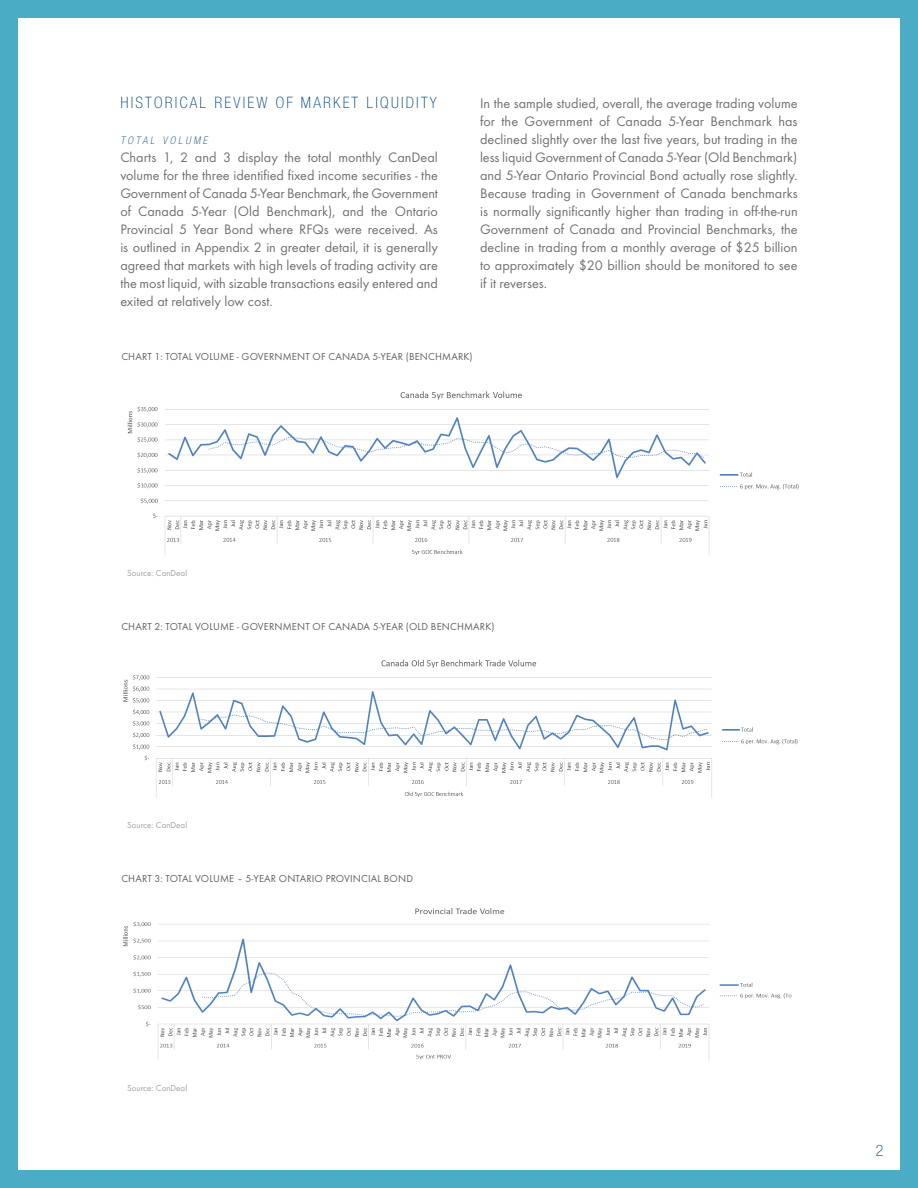
<style>
.page{position:relative;width:918px;height:1188px;background:#fff}
.page>*{position:absolute;margin:0;border:0;box-sizing:border-box;transform-origin:0 0}
.t1{font:100 condensed 15.75px "Helvetica Neue";letter-spacing:.14em;color:#00447b}
.t2{font:14.25px/18px "Futura TOT";color:#717074;text-align:justify}
.t3{font:10.5px "Futura TOT";letter-spacing:.015em;color:#616164}
.t4{font:italic 100 condensed 10.5px "Helvetica Neue";color:#00447b}
.t5{font:9px "Futura TOT";color:#a1a1a5}
</style>
<div class="page">
<div style="left:0;top:0;width:918px;height:1188px;border:18px solid #4aacc5"></div>
<img style="left:127px;top:391px;width:672px;height:164px">
<img style="left:123px;top:659px;width:675px;height:139px">
<img style="left:123px;top:908px;width:669px;height:152px">
<p class="t1" style="left:120px;top:94px;width:318px">HISTORICAL REVIEW OF MARKET LIQUIDITY</p>
<p class="t4" style="left:120px;top:134px;width:91px">TOTAL VOLUME</p>
<p class="t2" style="left:120px;top:148px;width:319px">Charts 1, 2 and 3 display the total monthly CanDeal volume for the three identified fixed income securities - the Government of Canada 5-Year Benchmark, the Government of Canada 5-Year (Old Benchmark), and the Ontario Provincial 5 Year Bond where RFQs were received. As is outlined in Appendix 2 in greater detail, it is generally agreed that markets with high levels of trading activity are the most liquid, with sizable transactions easily entered and exited at relatively low cost.</p>
<p class="t2" style="left:480px;top:94px;width:319px">In the sample studied, overall, the average trading volume for the Government of Canada 5-Year Benchmark has declined slightly over the last five years, but trading in the less liquid Government of Canada 5-Year (Old Benchmark) and 5-Year Ontario Provincial Bond actually rose slightly.<br>Because trading in Government of Canada benchmarks is normally significantly higher than trading in off-the-run Government of Canada and Provincial Benchmarks, the decline in trading from a monthly average of $25 billion to approximately $20 billion should be monitored to see if it reverses.</p>
<p class="t3" style="left:121px;top:350px;width:353px">CHART 1: TOTAL VOLUME - GOVERNMENT OF CANADA 5-YEAR (BENCHMARK)</p>
<p class="t5" style="left:127px;top:568px;width:61px">Source: CanDeal</p>
<p class="t3" style="left:121px;top:620px;width:375px">CHART 2: TOTAL VOLUME - GOVERNMENT OF CANADA 5-YEAR (OLD BENCHMARK)</p>
<p class="t5" style="left:127px;top:820px;width:61px">Source: CanDeal</p>
<p class="t3" style="left:121px;top:872px;width:293px">CHART 3: TOTAL VOLUME – 5-YEAR ONTARIO PROVINCIAL BOND</p>
<p class="t5" style="left:127px;top:1082px;width:61px">Source: CanDeal</p>
<p class="t1" style="left:876px;top:1142px;width:9px">2</p>
</div>
